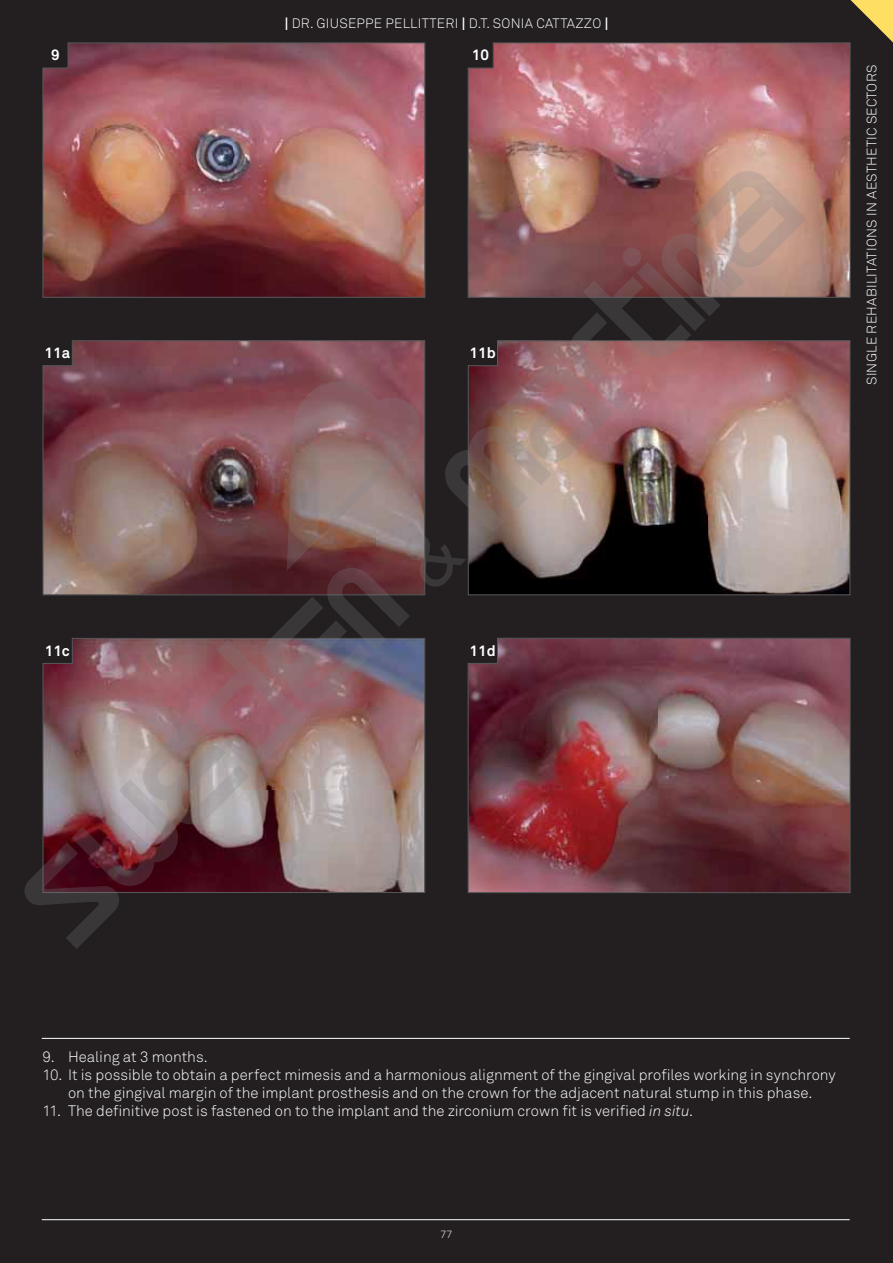
<style>
.page{position:relative;width:893px;height:1263px;background:#231f20}
.page>*{position:absolute;margin:0;border:0;box-sizing:border-box;transform-origin:0 0}
.t1{font:15px/18px "Akkurat Light Pro";color:#fff;text-align:center}
.t2{font:700 15px "Akkurat Pro";color:#fff}
.t3{font:13.5px "Akkurat Light Pro";letter-spacing:.02em;color:#fff}
.t4{font:10.5px "Akkurat Light Pro";color:#fff}
.s1{font-family:"Akkurat Pro";font-weight:700}
.s2{font-style:italic}
</style>
<div class="page">
<svg style="left:850px;top:0;width:43px;height:43px"></svg>
<hr style="left:42px;top:1219px;width:808px;height:1px;background:#fff">
<hr style="left:42px;top:1038px;width:808px;height:1px;background:#fff">
<svg style="left:42px;top:42px;width:384px;height:119px;background:#a3636a"></svg>
<svg style="left:807px;top:340px;width:44px;height:256px;background:#a1827f"></svg>
<svg style="left:467px;top:42px;width:384px;height:256px;background:#b37276"></svg>
<svg style="left:807px;top:637px;width:44px;height:256px;background:#84585c"></svg>
<img style="left:24px;top:161px;width:783px;height:788px">
<p class="t2" style="left:51px;top:50px;width:10px">9</p>
<p class="t2" style="left:45px;top:347px;width:27px">11a</p>
<p class="t3" style="left:285px;top:18px;width:325px"><span class="s1">|</span> DR. GIUSEPPE PELLITTERI <span class="s1">|</span> D.T. SONIA CATTAZZO <span class="s1">|</span></p>
<p class="t2" style="left:472px;top:50px;width:19px">10</p>
<p class="t2" style="left:470px;top:347px;width:28px">11b</p>
<p class="t2" style="left:45px;top:645px;width:27px">11c</p>
<p class="t2" style="left:470px;top:645px;width:28px">11d</p>
<p class="t3" style="left:867px;top:385px;width:322px;rotate:-90deg">SINGLE REHABILITATIONS IN AESTHETIC SECTORS</p>
<p class="t1" style="left:43px;top:1049px;width:167px">9. Healing at 3 months.</p>
<p class="t1" style="left:43px;top:1067px;width:795px">10. It is possible to obtain a perfect mimesis and a harmonious alignment of the gingival profiles working in synchrony on the gingival margin of the implant prosthesis and on the crown for the adjacent natural stump in this phase.</p>
<p class="t1" style="left:43px;top:1103px;width:652px">11. The definitive post is fastened on to the implant and the zirconium crown fit is verified <span class="s2">in situ</span>.</p>
<p class="t4" style="left:440px;top:1230px;width:13px">77</p>
</div>
